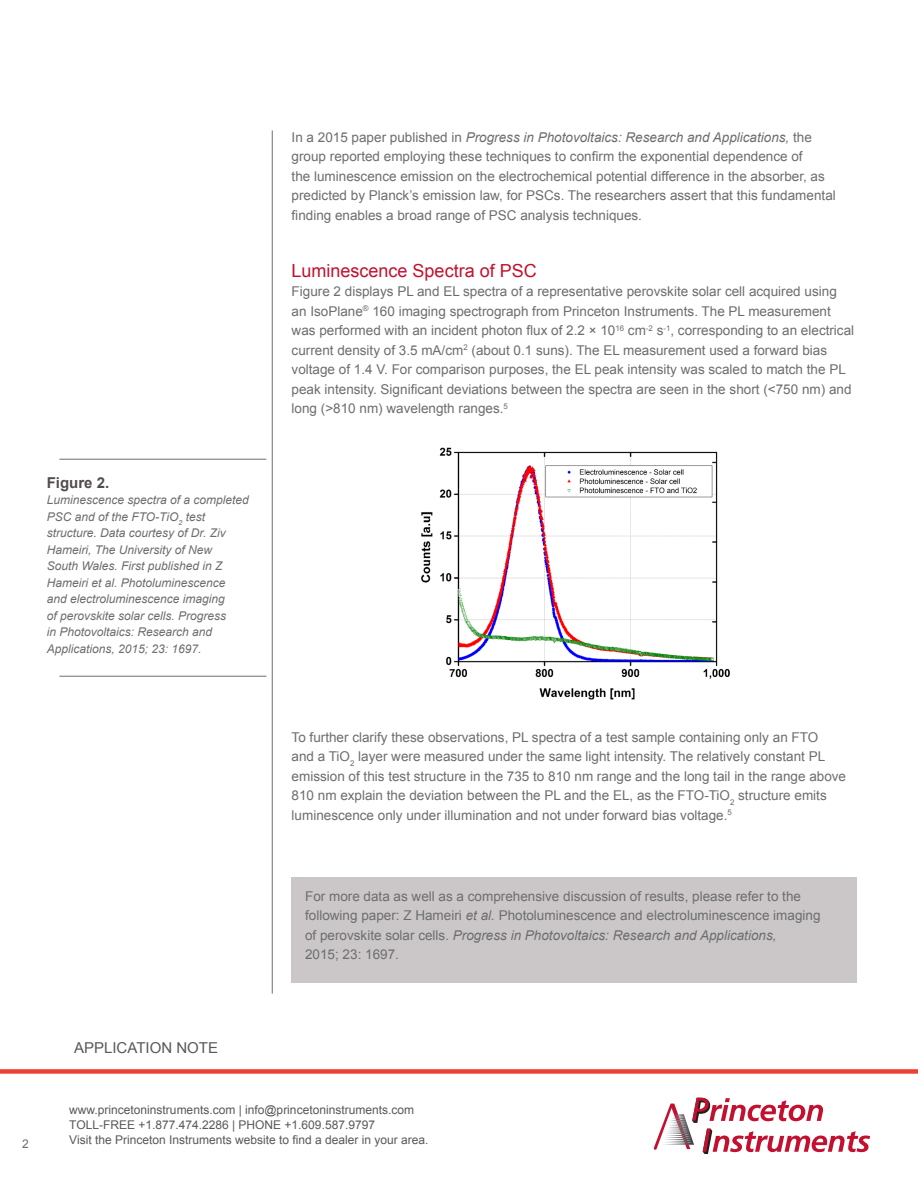
<style>
.page{position:relative;width:918px;height:1188px;background:#fff}
.page>*{position:absolute;margin:0;border:0;box-sizing:border-box;transform-origin:0 0}
.t1{font:18px "Arial";color:#c3102f}
.t2{font:15px "Arial";color:#57585a}
.t3{font:700 15px "Arial";color:#524b4c}
.t4{font:13.5px/19.5px "Arial";color:#6c6d70}
.t5{font:italic 12px/16.5px "Arial";color:#6c6d70}
.t6{font:12px/15px "Arial";color:#57585a}
.t7{font:12px "Arial";color:#6c6d70}
.s1{font-style:italic}
</style>
<div class="page">
<div style="left:0;top:1069px;width:918px;height:5px;background:#ef4036"></div>
<svg style="left:654px;top:1098px;width:216px;height:56px"></svg>
<img style="left:421px;top:447px;width:309px;height:253px">
<div style="left:292px;top:878px;width:565px;height:105px;background:#cbc7c8"></div>
<hr style="left:272px;top:130px;width:1px;height:864px;background:#6c6d70">
<hr style="left:59px;top:459px;width:207px;height:1px;background:#6c6d70">
<hr style="left:59px;top:676px;width:207px;height:1px;background:#6c6d70">
<p class="t3" style="left:47px;top:472px;width:64px">Figure 2.</p>
<p class="t5" style="left:47px;top:492px;width:204px">Luminescence spectra of a completed PSC and of the FTO-TiO<sub>2</sub> test structure. Data courtesy of Dr. Ziv Hameiri, The University of New<br>South Wales. First published in Z Hameiri et al. Photoluminescence<br>and electroluminescence imaging<br>of perovskite solar cells. Progress<br>in Photovoltaics: Research and Applications, 2015; 23: 1697.</p>
<p class="t4" style="left:292px;top:127px;width:546px">In a 2015 paper published in <span class="s1">Progress in Photovoltaics: Research and Applications,</span> the group reported employing these techniques to confirm the exponential dependence of<br>the luminescence emission on the electrochemical potential difference in the absorber, as predicted by Planck’s emission law, for PSCs. The researchers assert that this fundamental finding enables a broad range of PSC analysis techniques.</p>
<h1 class="t1" style="left:292px;top:259px;width:247px">Luminescence Spectra of PSC</h1>
<p class="t4" style="left:292px;top:282px;width:564px">Figure 2 displays PL and EL spectra of a representative perovskite solar cell acquired using an IsoPlane<sup>®</sup> 160 imaging spectrograph from Princeton Instruments. The PL measurement was performed with an incident photon flux of 2.2 × 10<sup>16</sup> cm<sup>-2</sup> s<sup>-1</sup>, corresponding to an electrical current density of 3.5 mA/cm<sup>2</sup> (about 0.1 suns). The EL measurement used a forward bias voltage of 1.4 V. For comparison purposes, the EL peak intensity was scaled to match the PL peak intensity. Significant deviations between the spectra are seen in the short (&lt;750 nm) and long (&gt;810 nm) wavelength ranges.<sup>5</sup></p>
<p class="t4" style="left:292px;top:727px;width:556px">To further clarify these observations, PL spectra of a test sample containing only an FTO<br>and a TiO<sub>2</sub> layer were measured under the same light intensity. The relatively constant PL emission of this test structure in the 735 to 810 nm range and the long tail in the range above 810 nm explain the deviation between the PL and the EL, as the FTO-TiO<sub>2</sub> structure emits luminescence only under illumination and not under forward bias voltage.<sup>5</sup></p>
<p class="t4" style="left:305px;top:886px;width:517px">For more data as well as a comprehensive discussion of results, please refer to the following paper: Z Hameiri <span class="s1">et al.</span> Photoluminescence and electroluminescence imaging of perovskite solar cells. <span class="s1">Progress in Photovoltaics: Research and Applications,<br></span>2015; 23: 1697.</p>
<p class="t7" style="left:22px;top:1135px;width:8px">2</p>
<p class="t2" style="left:74px;top:1038px;width:145px">APPLICATION NOTE</p>
<p class="t6" style="left:69px;top:1102px;width:361px">www.princetoninstruments.com | info@princetoninstruments.com<br>TOLL-FREE +1.877.474.2286 | PHONE +1.609.587.9797<br>Visit the Princeton Instruments website to find a dealer in your area.</p>
</div>
